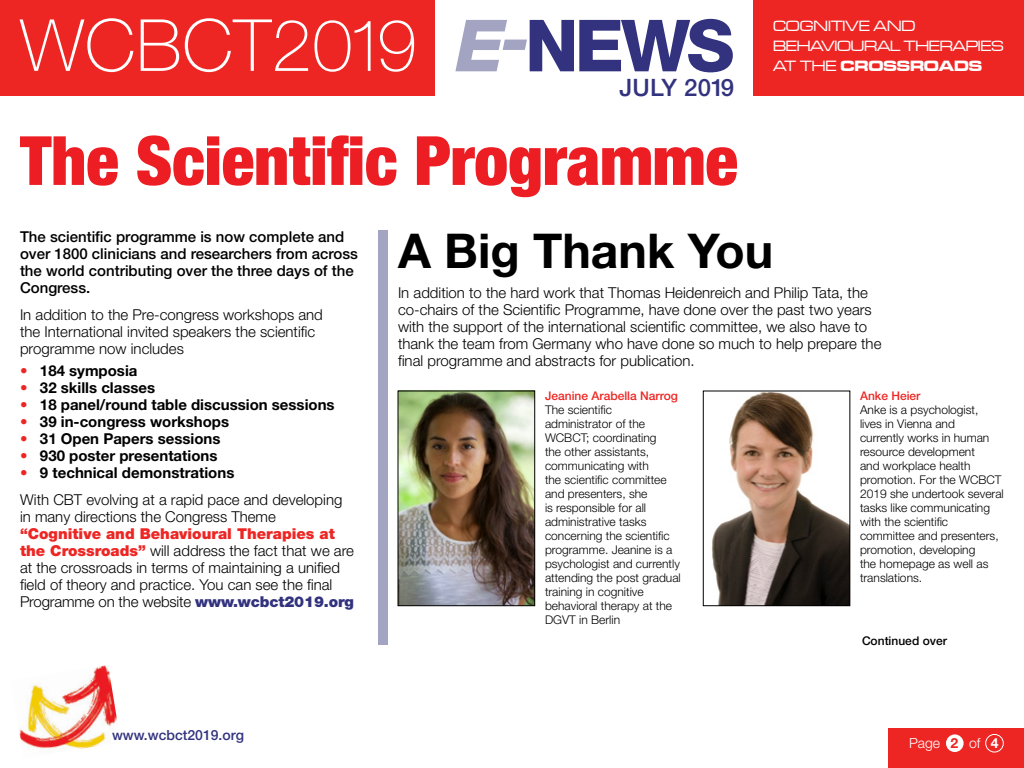
<style>
.page{position:relative;width:1024px;height:768px;background:#fff}
.page>*{position:absolute;margin:0;border:0;box-sizing:border-box;transform-origin:0 0}
.t1{font:100 72px "Helvetica Neue";letter-spacing:.01em;color:#fff}
.t2{font:800 72px "Helvetica Neue";color:#32327f}
.t3{font:900 condensed 68px "Helvetica Neue";letter-spacing:-.005em;color:#ed1d24}
.t4{font:700 48px "Helvetica Neue";color:#000}
.t5{font:500 24px "Helvetica Neue";letter-spacing:-.005em;color:#32327f}
.t6{font:15.4px/20px "Microgramma Becker Med Extd";letter-spacing:-.015em;color:#fff}
.t7{font:15.4px "Microgramma Becker Bold Extd";color:#fff}
.t8{font:300 15px/17px "Helvetica Neue";color:#000}
.t9{font:700 15px "Helvetica Neue";color:#000}
.t10{font:500 15px/17px "Helvetica Neue";color:#000}
.t11{font:500 14px "Helvetica Neue";color:#32327f}
.t12{font:300 14px "Helvetica Neue";color:#fff}
.t13{font:300 12px/14px "Helvetica Neue";color:#000}
.t14{font:500 12px "Helvetica Neue";color:#ed2624}
.t15{font:500 12px "Helvetica Neue";color:#000}
.s1{font-style:italic;color:#a3a3c2}
.s2{color:#ed2624}
.s3{font-weight:700;color:#ed2624}
.s4{font-weight:700}
.s5{font-weight:900;color:#ed2624}
.s6{font-weight:900;color:#32327f}
.s7{font-family:"Microgramma Becker Med Extd"}
</style>
<div class="page">
<div style="left:888px;top:728px;width:136px;height:40px;background:#ed2624"></div>
<div style="left:946px;top:734px;width:18px;height:18px;background:#fff;border-radius:50%"></div>
<div style="left:985px;top:734px;width:19px;height:18px;border:1px solid #fff;border-radius:50%"></div>
<div style="left:0;top:0;width:435px;height:96px;background:#ed2624"></div>
<div style="left:753px;top:0;width:271px;height:96px;background:#ed2624"></div>
<img style="left:19px;top:665px;width:98px;height:84px">
<div style="left:378px;top:230px;width:10px;height:415px;background:#a3a3c2"></div>
<img style="left:400px;top:393px;width:133px;height:211px">
<div style="left:398px;top:391px;width:137px;height:215px;border:1px solid #000"></div>
<img style="left:711px;top:393px;width:137px;height:211px">
<div style="left:703px;top:391px;width:147px;height:215px;border:1px solid #000"></div>
<h1 class="t1" style="left:20px;top:5px;width:398px">WCBCT2019</h1>
<p class="t6" style="left:773px;top:15px;width:232px">COGNITIVE AND<br>BEHAVIOURAL THERAPIES</p>
<h1 class="t2" style="left:456px;top:3px;width:280px"><span class="s1">E-</span>NEWS</h1>
<h3 class="t5" style="left:620px;top:73px;width:116px">JULY 2019</h3>
<h2 class="t3" style="left:20px;top:105px;width:719px">The Scientific Programme</h2>
<p class="t10" style="left:20px;top:228px;width:340px">The scientific programme is now complete and over 1800 clinicians and researchers from across the world contributing over the three days of the Congress.</p>
<p class="t8" style="left:20px;top:306px;width:304px">In addition to the Pre-congress workshops and the International invited speakers the scientific programme now includes</p>
<p class="t9" style="left:20px;top:361px;width:119px"><span class="s2">•</span> 184 symposia</p>
<p class="t9" style="left:20px;top:378px;width:137px"><span class="s2">•</span> 32 skills classes</p>
<p class="t9" style="left:20px;top:395px;width:316px"><span class="s2">•</span> 18 panel/round table discussion sessions</p>
<p class="t9" style="left:20px;top:412px;width:211px"><span class="s2">•</span> 39 in-congress workshops</p>
<p class="t9" style="left:20px;top:429px;width:202px"><span class="s2">•</span> 31 Open Papers sessions</p>
<p class="t9" style="left:20px;top:446px;width:199px"><span class="s2">•</span> 930 poster presentations</p>
<p class="t8" style="left:20px;top:458px;width:324px;line-height:27px"><span class="s3">•</span> <span class="s4">9 technical demonstrations<br></span>With CBT evolving at a rapid pace and developing</p>
<p class="t8" style="left:20px;top:507px;width:257px">in many directions the Congress Theme</p>
<p class="t8" style="left:20px;top:524px;width:335px"><span class="s5">“Cognitive and Behavioural Therapies at the Crossroads”</span> will address the fact that we are at the crossroads in terms of maintaining a unified field of theory and practice. You can see the final Programme on the website <span class="s6">www.wcbct2019.org</span></p>
<p class="t7" style="left:773px;top:55px;width:211px"><span class="s7">AT THE</span> CROSSROADS</p>
<h3 class="t4" style="left:398px;top:221px;width:377px">A Big Thank You</h3>
<p class="t8" style="left:398px;top:284px;width:485px">In addition to the hard work that Thomas Heidenreich and Philip Tata, the co-chairs of the Scientific Programme, have done over the past two years with the support of the international scientific committee, we also have to thank the team from Germany who have done so much to help prepare the final programme and abstracts for publication.</p>
<p class="t14" style="left:545px;top:389px;width:134px">Jeanine Arabella Narrog</p>
<p class="t13" style="left:545px;top:403px;width:137px">The scientific administrator of the<br>WCBCT; coordinating<br>the other assistants, communicating with<br>the scientific committee and presenters, she<br>is responsible for all administrative tasks concerning the scientific programme. Jeanine is a psychologist and currently attending the post gradual training in cognitive behavioral therapy at the<br>DGVT in Berlin</p>
<p class="t14" style="left:860px;top:389px;width:62px">Anke Heier</p>
<p class="t13" style="left:860px;top:403px;width:145px">Anke is a psychologist,<br>lives in Vienna and<br>currently works in human resource development<br>and workplace health promotion. For the WCBCT<br>2019 she undertook several tasks like communicating with the scientific committee and presenters, promotion, developing<br>the homepage as well as translations.</p>
<p class="t11" style="left:112px;top:727px;width:134px">www.wcbct2019.org</p>
<p class="t15" style="left:862px;top:633px;width:86px">Continued over</p>
<p class="t12" style="left:909px;top:734px;width:91px">Page <span class="s3">2</span> of <span class="s4">4</span></p>
</div>
